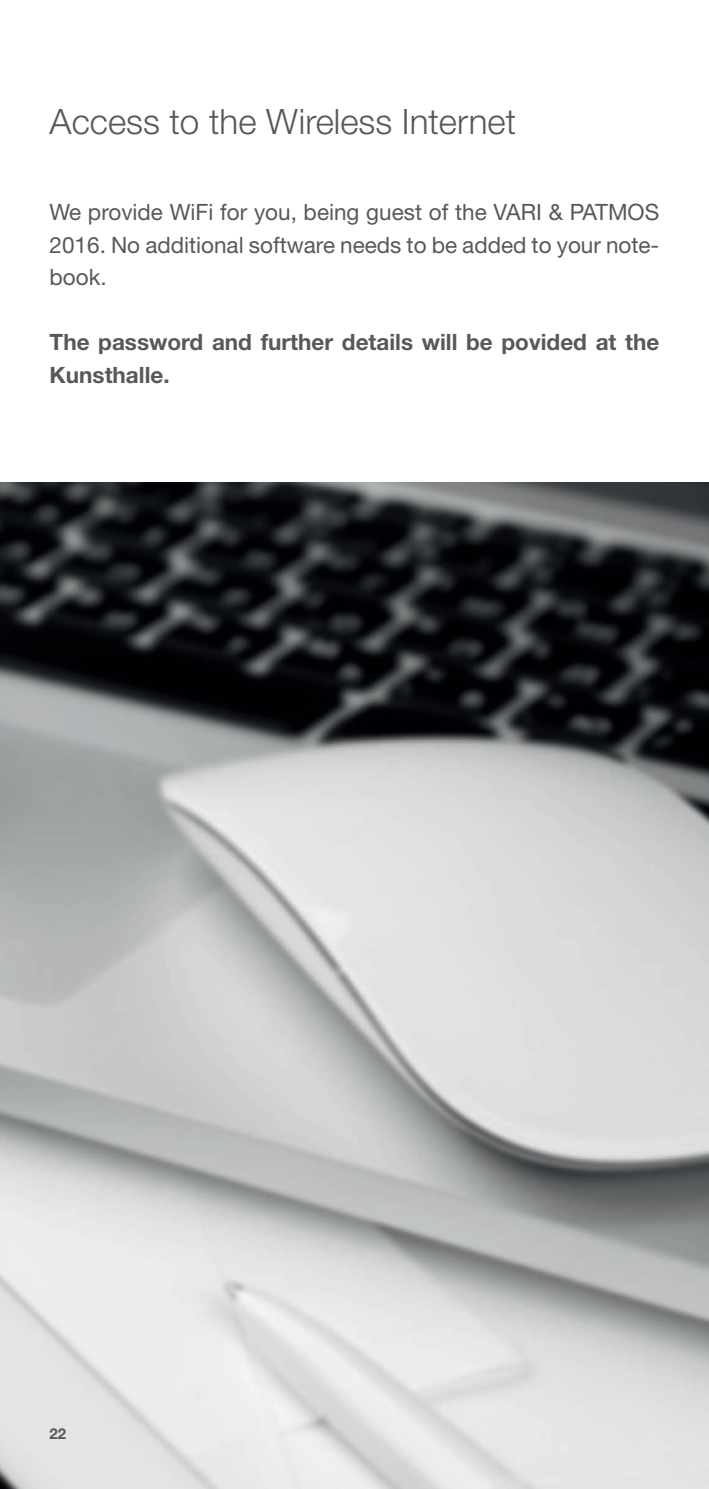
<style>
.page{position:relative;width:709px;height:1489px;background:#fff}
.page>*{position:absolute;margin:0;border:0;box-sizing:border-box;transform-origin:0 0}
.t1{font:300 35px "Helvetica Neue LT";color:#57585a}
.t2{font:22.5px/32.5px "Helvetica Neue LT";color:#57585a;text-align:justify}
.t3{font:700 22.5px/32.5px "Helvetica Neue LT";color:#57585a}
.t4{font:700 15px "Helvetica Neue LT";color:#57585a}
</style>
<div class="page">
<img style="left:0;top:482px;width:709px;height:1006px">
<h1 class="t1" style="left:50px;top:100px;width:468px">Access to the Wireless Internet</h1>
<p class="t2" style="left:50px;top:196px;width:611px">We provide WiFi for you, being guest of the VARI &amp; PATMOS 2016. No additional software needs to be added to your note&shy;book.</p>
<p class="t3" style="left:50px;top:325px;width:611px">The password and further details will be povided at the<br>Kunsthalle.</p>
<p class="t4" style="left:50px;top:1424px;width:18px">22</p>
</div>
